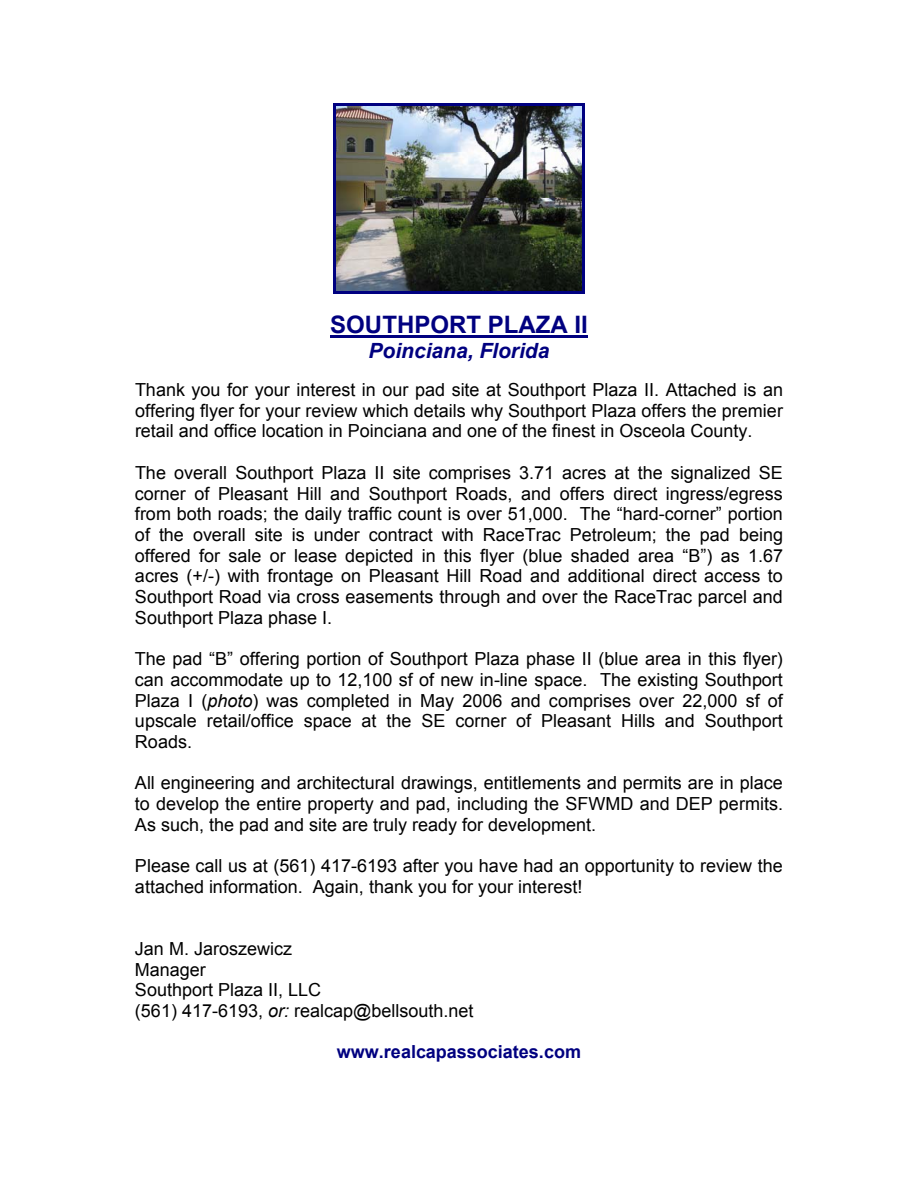
<style>
.page{position:relative;width:918px;height:1188px;background:#fff}
.page>*{position:absolute;margin:0;border:0;box-sizing:border-box;transform-origin:0 0}
.t1{font:700 24px "Arial";color:#000080}
.t2{font:italic 700 21px "Arial";color:#000080}
.t3{font:18px/20.7px "Arial";color:#000;text-align:justify}
.t4{font:700 18px "Arial";color:#000080}
.s1{font-style:italic}
</style>
<div class="page">
<img style="left:336px;top:106px;width:246px;height:185px">
<hr style="left:333px;top:104px;width:252px;height:2px;background:#000080">
<hr style="left:333px;top:106px;width:3px;height:185px;background:#000080">
<hr style="left:582px;top:106px;width:3px;height:185px;background:#000080">
<hr style="left:333px;top:291px;width:252px;height:2px;background:#000080">
<hr style="left:330px;top:335px;width:258px;height:3px;background:#000080">
<h1 class="t1" style="left:330px;top:311px;width:259px">SOUTHPORT PLAZA II</h1>
<p class="t2" style="left:369px;top:339px;width:182px">Poinciana, Florida</p>
<p class="t3" style="left:135px;top:379px;width:650px">Thank you for your interest in our pad site at Southport Plaza II. Attached is an offering flyer for your review which details why Southport Plaza offers the premier retail and office location in Poinciana and one of the finest in Osceola County.</p>
<p class="t3" style="left:135px;top:462px;width:650px">The overall Southport Plaza II site comprises 3.71 acres at the signalized SE corner of Pleasant Hill and Southport Roads, and offers direct ingress/egress from both roads; the daily traffic count is over 51,000. The “hard-corner” portion of the overall site is under contract with RaceTrac Petroleum; the pad being offered for sale or lease depicted in this flyer (blue shaded area “B”) as 1.67 acres (+/-) with frontage on Pleasant Hill Road and additional direct access to Southport Road via cross easements through and over the RaceTrac parcel and Southport Plaza phase I.</p>
<p class="t3" style="left:135px;top:649px;width:649px">The pad “B” offering portion of Southport Plaza phase II (blue area in this flyer) can accommodate up to 12,100 sf of new in-line space. The existing Southport Plaza I (<span class="s1">photo</span>) was completed in May 2006 and comprises over 22,000 sf of upscale retail/office space at the SE corner of Pleasant Hills and Southport Roads.</p>
<p class="t3" style="left:135px;top:773px;width:650px">All engineering and architectural drawings, entitlements and permits are in place to develop the entire property and pad, including the SFWMD and DEP permits.<br>As such, the pad and site are truly ready for development.</p>
<p class="t3" style="left:135px;top:856px;width:649px">Please call us at (561) 417-6193 after you have had an opportunity to review the attached information. Again, thank you for your interest!</p>
<p class="t3" style="left:135px;top:938px;width:340px;text-align:left">Jan M. Jaroszewicz<br>Manager<br>Southport Plaza II, LLC<br>(561) 417-6193, <span class="s1">or:</span> realcap@bellsouth.net</p>
<p class="t4" style="left:337px;top:1042px;width:246px">www.realcapassociates.com</p>
</div>
